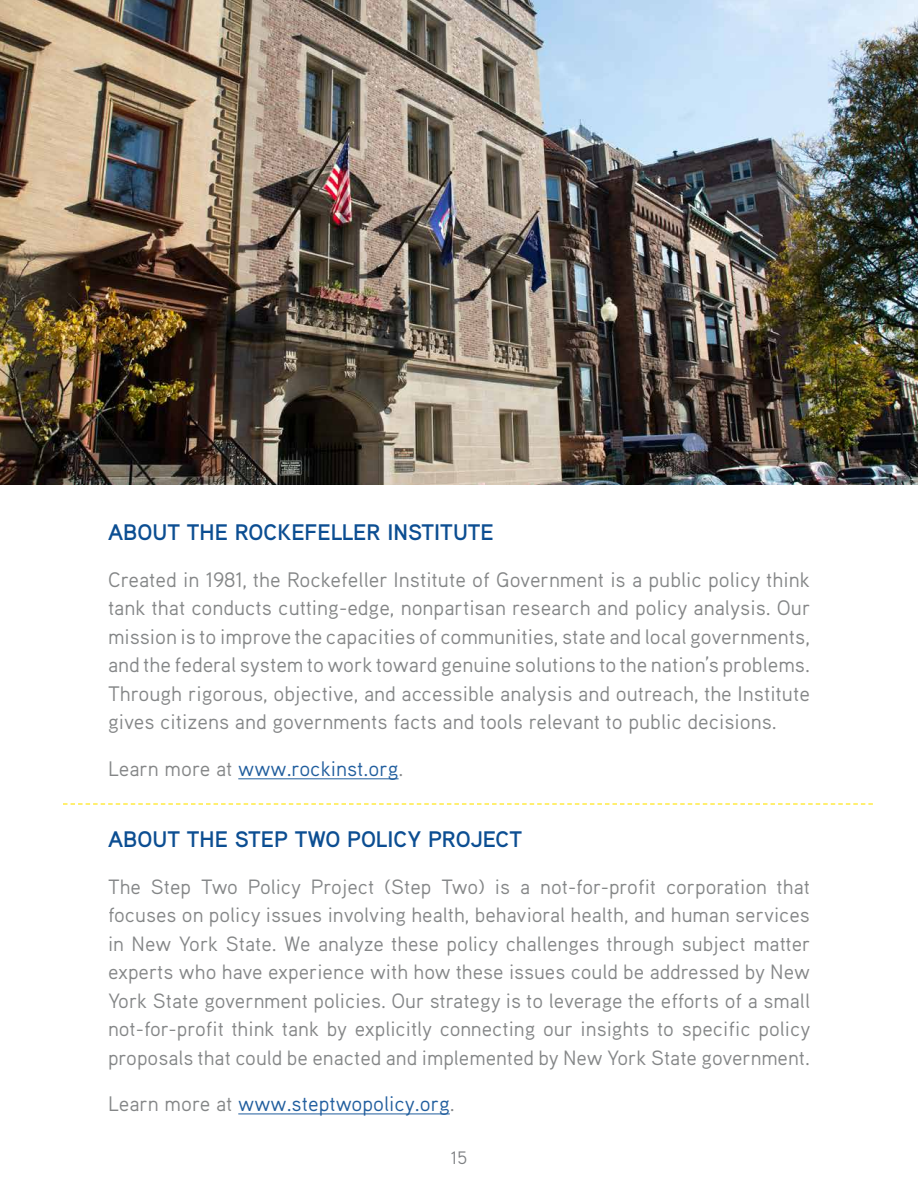
<style>
.page{position:relative;width:918px;height:1188px;background:#fff}
.page>*{position:absolute;margin:0;border:0;box-sizing:border-box;transform-origin:0 0}
.t1{font:700 22.5px "Aaux Pro OT";color:#0c4e92}
.t2{font:21px/28.5px "Aaux Pro OT";color:#848687;text-align:justify}
.t3{font:21px "Aaux Pro OT";color:#215e9e}
.t4{font:20.7px/28.5px "Aaux Pro OT";color:#848687;text-align:justify}
.t5{font:18px "Aaux Pro OT";color:#7e8083}
.s1{color:#848687}
</style>
<div class="page">
<hr style="left:238px;top:779px;width:161px;height:1px;background:#215e9e">
<img style="left:0;top:0;width:918px;height:484px">
<svg style="left:63px;top:803px;width:810px;height:2px"></svg>
<hr style="left:238px;top:1114px;width:212px;height:1px;background:#215e9e">
<p class="t1" style="left:108px;top:518px;width:387px">ABOUT THE ROCKEFELLER INSTITUTE</p>
<p class="t2" style="left:108px;top:565px;width:704px">Created in 1981, the Rockefeller Institute of Government is a public policy think tank that conducts cutting-edge, nonpartisan research and policy analysis. Our mission is to improve the capacities of communities, state and local governments, and the federal system to work toward genuine solutions to the nation’s problems.<br>Through rigorous, objective, and accessible analysis and outreach, the Institute gives citizens and governments facts and tools relevant to public decisions.</p>
<p class="t3" style="left:108px;top:755px;width:297px"><span class="s1">Learn more at</span> www.rockinst.org<span class="s1">.</span></p>
<p class="t1" style="left:108px;top:825px;width:416px">ABOUT THE STEP TWO POLICY PROJECT</p>
<p class="t4" style="left:108px;top:872px;width:704px">The Step Two Policy Project (Step Two) is a not-for-profit corporation that focuses on policy issues involving health, behavioral health, and human services in New York State. We analyze these policy challenges through subject matter experts who have experience with how these issues could be addressed by New York State government policies. Our strategy is to leverage the efforts of a small not-for-profit think tank by explicitly connecting our insights to specific policy proposals that could be enacted and implemented by New York State government.</p>
<p class="t3" style="left:108px;top:1091px;width:348px"><span class="s1">Learn more at</span> www.steptwopolicy.org<span class="s1">.</span></p>
<p class="t5" style="left:451px;top:1146px;width:18px">15</p>
</div>
